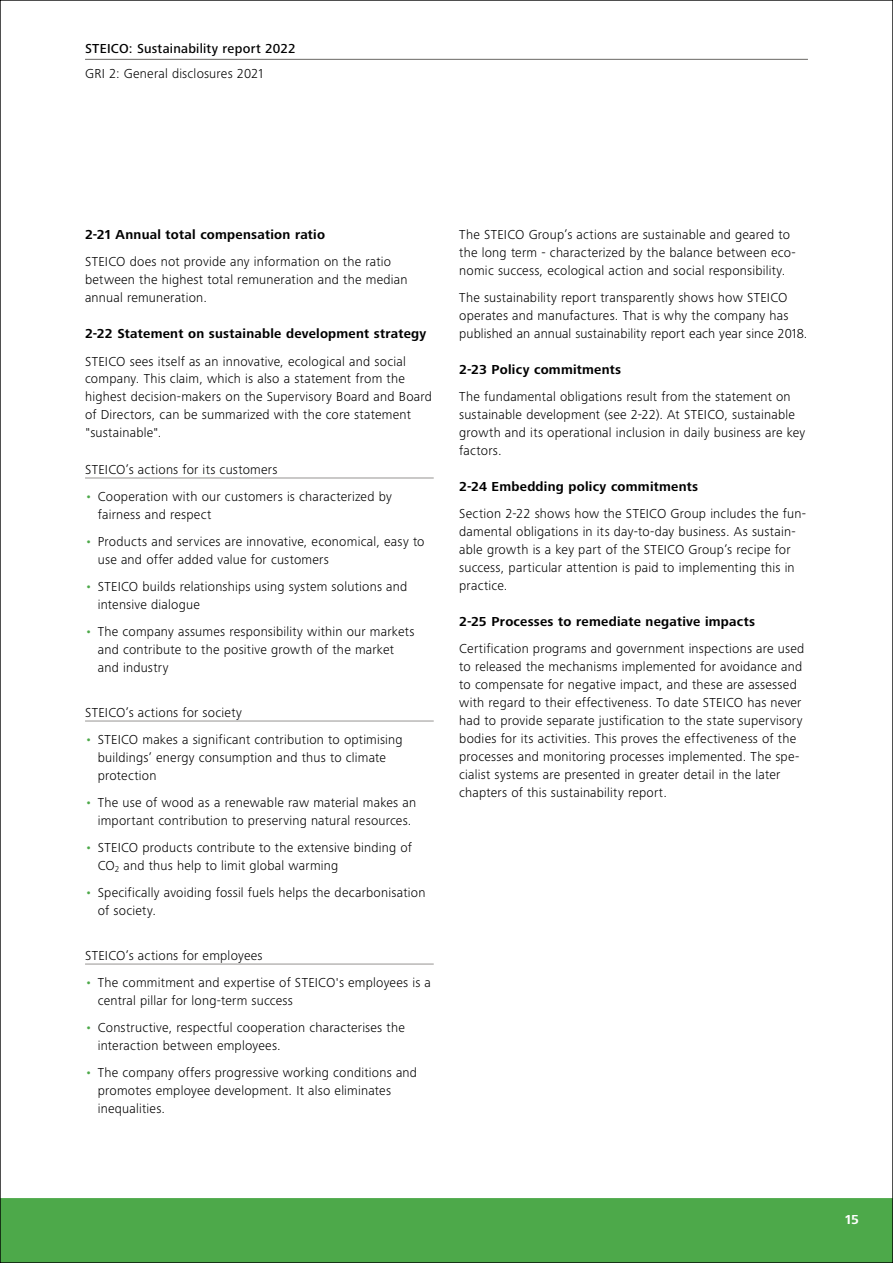
<style>
.page{position:relative;width:893px;height:1263px;background:#fff}
.page>*{position:absolute;margin:0;border:0;box-sizing:border-box;transform-origin:0 0}
.t1{font:300 13.5px/18px "Frutiger Next LTW1 G";letter-spacing:.02em;color:#000}
.t2{font:700 13.5px "Frutiger Next LTW1 G";letter-spacing:.02em;color:#000}
.t3{font:500 13.5px "Frutiger Next LTW1 G";letter-spacing:.015em;color:#000}
.t4{font:700 13.5px "Frutiger Next LTW1 G";color:#fff}
.s1{color:#4da94a}
</style>
<div class="page">
<hr style="left:85px;top:478px;width:349px;height:1px;background:#969492">
<hr style="left:85px;top:721px;width:349px;height:1px;background:#969492">
<hr style="left:85px;top:964px;width:349px;height:1px;background:#969492">
<div style="left:2px;top:1198px;width:889px;height:63px;background:#4da94a"></div>
<hr style="left:85px;top:59px;width:723px;height:1px;background:#6a6864">
<p class="t3" style="left:85px;top:41px;width:212px">STEICO: Sustainability report 2022</p>
<p class="t1" style="left:85px;top:64px;width:180px">GRI 2: General disclosures 2021</p>
<p class="t2" style="left:85px;top:227px;width:242px">2-21 Annual total compensation ratio</p>
<p class="t1" style="left:85px;top:253px;width:324px">STEICO does not provide any information on the ratio between the highest total remuneration and the median annual remuneration.</p>
<p class="t2" style="left:85px;top:326px;width:343px">2-22 Statement on sustainable development strategy</p>
<p class="t1" style="left:85px;top:352px;width:349px">STEICO sees itself as an innovative, ecological and social company. This claim, which is also a statement from the highest decision-makers on the Supervisory Board and Board of Directors, can be summarized with the core statement "sustainable".</p>
<p class="t1" style="left:85px;top:460px;width:194px">STEICO’s actions for its customers</p>
<p class="t1" style="left:98px;top:487px;width:296px;text-indent:-13px"><span class="s1">•</span> Cooperation with our customers is characterized by fairness and respect</p>
<p class="t1" style="left:98px;top:532px;width:328px;text-indent:-13px"><span class="s1">•</span> Products and services are innovative, economical, easy to use and offer added value for customers</p>
<p class="t1" style="left:98px;top:577px;width:311px;text-indent:-13px"><span class="s1">•</span> STEICO builds relationships using system solutions and intensive dialogue</p>
<p class="t1" style="left:98px;top:622px;width:318px;text-indent:-13px"><span class="s1">•</span> The company assumes responsibility within our markets and contribute to the positive growth of the market and industry</p>
<p class="t1" style="left:85px;top:703px;width:158px">STEICO’s actions for society</p>
<p class="t1" style="left:98px;top:730px;width:306px;text-indent:-13px"><span class="s1">•</span> STEICO makes a significant contribution to optimising buildings’ energy consumption and thus to climate protection</p>
<p class="t1" style="left:98px;top:793px;width:320px;text-indent:-13px"><span class="s1">•</span> The use of wood as a renewable raw material makes an important contribution to preserving natural resources.</p>
<p class="t1" style="left:98px;top:838px;width:316px;text-indent:-13px"><span class="s1">•</span> STEICO products contribute to the extensive binding of<br>CO<sub>2</sub> and thus help to limit global warming</p>
<p class="t1" style="left:98px;top:883px;width:329px;text-indent:-13px"><span class="s1">•</span> Specifically avoiding fossil fuels helps the decarbonisation of society.</p>
<p class="t1" style="left:85px;top:946px;width:179px">STEICO’s actions for employees</p>
<p class="t1" style="left:98px;top:973px;width:335px;text-indent:-13px"><span class="s1">•</span> The commitment and expertise of STEICO's employees is a central pillar for long-term success</p>
<p class="t1" style="left:98px;top:1018px;width:309px;text-indent:-13px"><span class="s1">•</span> Constructive, respectful cooperation characterises the interaction between employees.</p>
<p class="t1" style="left:98px;top:1063px;width:321px;text-indent:-13px"><span class="s1">•</span> The company offers progressive working conditions and promotes employee development. It also eliminates inequalities.</p>
<p class="t1" style="left:459px;top:226px;width:338px">The STEICO Group’s actions are sustainable and geared to the long term - characterized by the balance between eco&shy;nomic success, ecological action and social responsibility.</p>
<p class="t1" style="left:459px;top:289px;width:350px">The sustainability report transparently shows how STEICO operates and manufactures. That is why the company has published an annual sustainability report each year since 2018.</p>
<p class="t2" style="left:459px;top:362px;width:164px">2-23 Policy commitments</p>
<p class="t1" style="left:459px;top:388px;width:348px">The fundamental obligations result from the statement on sustainable development (see 2-22). At STEICO, sustainable growth and its operational inclusion in daily business are key factors.</p>
<p class="t2" style="left:459px;top:479px;width:240px">2-24 Embedding policy commitments</p>
<p class="t1" style="left:459px;top:505px;width:348px">Section 2-22 shows how the STEICO Group includes the fun&shy;damental obligations in its day-to-day business. As sustain&shy;able growth is a key part of the STEICO Group’s recipe for success, particular attention is paid to implementing this in practice.</p>
<p class="t2" style="left:459px;top:614px;width:297px">2-25 Processes to remediate negative impacts</p>
<p class="t1" style="left:459px;top:640px;width:347px">Certification programs and government inspections are used to released the mechanisms implemented for avoidance and to compensate for negative impact, and these are assessed with regard to their effectiveness. To date STEICO has never had to provide separate justification to the state supervisory bodies for its activities. This proves the effectiveness of the processes and monitoring processes implemented. The spe&shy;cialist systems are presented in greater detail in the later chapters of this sustainability report.</p>
<p class="t4" style="left:845px;top:1212px;width:15px">15</p>
</div>
